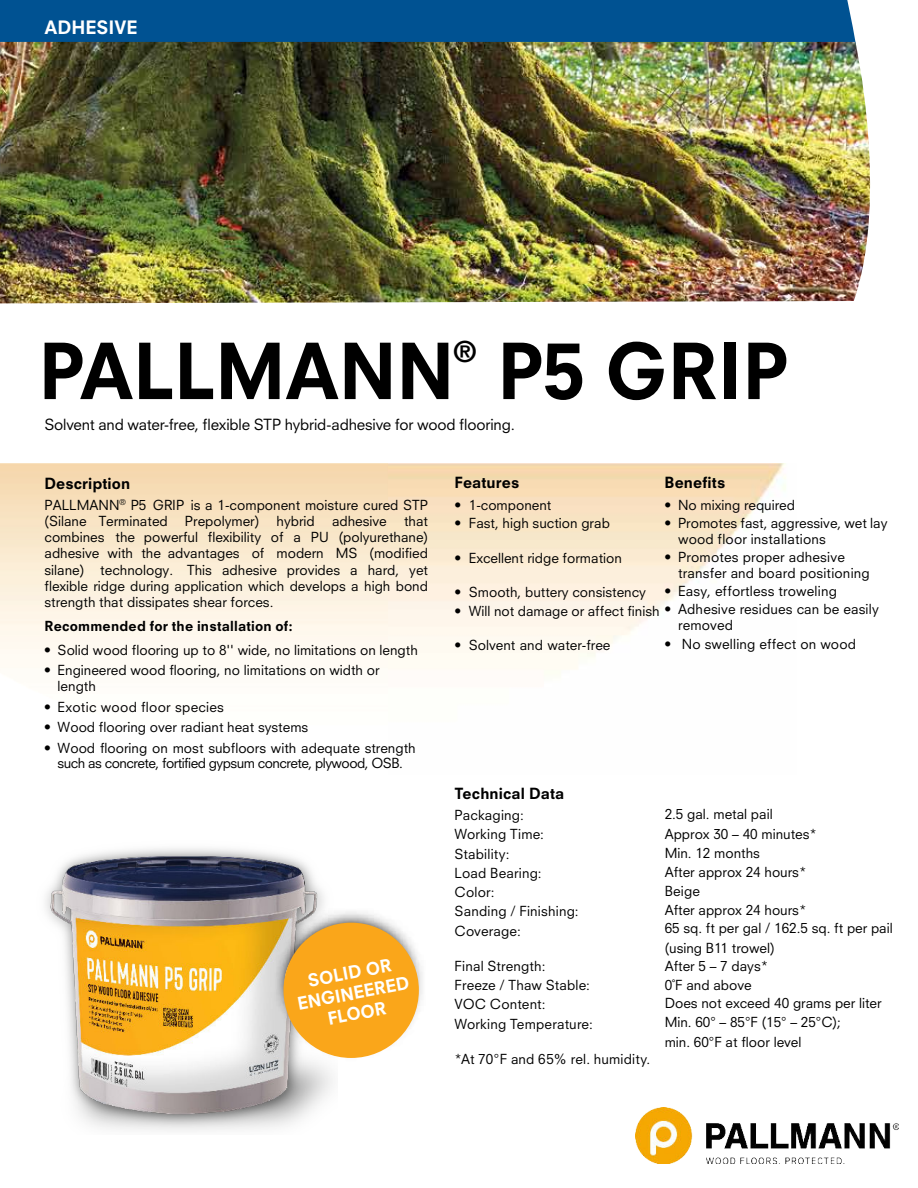
<style>
.page{position:relative;width:918px;height:1188px;background:#fff}
.page>*{position:absolute;margin:0;border:0;box-sizing:border-box;transform-origin:0 0}
.t1{font:800 75px "Neuzeit SLT Std";letter-spacing:-.01em;color:#000}
.t2{font:800 28.05px "Neuzeit SLT Std";color:#000}
.t3{font:800 18px "Neuzeit SLT Std";color:#fff}
.t4{font:800 17.1px/20.5px "Neuzeit SLT Std";color:#fff;text-align:center}
.t5{font:15px "Neuzeit SLT Std";letter-spacing:-.01em;color:#000}
.t6{font:800 15px "Neuzeit SLT Std";letter-spacing:.005em;color:#000}
.t7{font:13.5px/18.9px "Neuzeit SLT Std";color:#000}
.t8{font:13.5px/15.3px "Neuzeit SLT Std";letter-spacing:-.02em;color:#000;text-align:center}
.t9{font:800 13.5px "Neuzeit SLT Std";letter-spacing:.015em;color:#000}
.t10{font:13.5px "Neuzeit SLT Std";letter-spacing:.02em;color:#000}
</style>
<div class="page">
<div style="left:0;top:0;width:856px;height:42px;background:#005292"></div>
<img style="left:0;top:42px;width:871px;height:261px">
<img style="left:635px;top:1107px;width:263px;height:57px">
<img style="left:45px;top:845px;width:288px;height:286px">
<img style="left:270px;top:903px;width:153px;height:161px">
<img style="left:269px;top:921px;width:124px;height:124px">
<svg style="left:282px;top:939px;width:25px;height:88px"></svg>
<div style="left:284px;top:923px;width:135px;height:135px;background:#faa61a;border-radius:50%"></div>
<h3 class="t3" style="left:44px;top:20px;width:95px">ADHESIVE</h3>
<h1 class="t1" style="left:38px;top:342px;width:418px">PALLMANN</h1>
<h2 class="t2" style="left:454px;top:341px;width:24px">®</h2>
<h1 class="t1" style="left:497px;top:342px;width:292px">P5 GRIP</h1>
<p class="t5" style="left:44px;top:418px;width:472px">Solvent and water-free, flexible STP hybrid-adhesive for wood flooring.</p>
<p class="t6" style="left:45px;top:477px;width:87px">Description</p>
<p class="t7" style="left:45px;top:498px;width:385px;line-height:16.2px">PALLMANN<sup>®</sup> P5 GRIP is a 1-component moisture cured STP (Silane Terminated</p>
<p class="t7" style="left:185px;top:513px;width:76px">Prepolymer)</p>
<p class="t7" style="left:277px;top:513px;width:40px">hybrid</p>
<p class="t7" style="left:332px;top:513px;width:56px">adhesive</p>
<p class="t7" style="left:45px;top:514px;width:385px;line-height:16.2px;text-align:justify;text-indent:360px">that combines the powerful flexibility of a PU (polyurethane) adhesive with the advantages of modern MS (modified silane) technology. This adhesive provides a hard, yet flexible ridge during application which develops a high bond strength that dissipates shear forces.</p>
<p class="t9" style="left:45px;top:617px;width:249px">Recommended for the installation of:</p>
<p class="t7" style="left:44px;top:642px;width:375px">• Solid wood flooring up to 8'' wide, no limitations on length</p>
<p class="t7" style="left:58px;top:663px;width:323px;line-height:16.2px;text-indent:-13px">• Engineered wood flooring, no limitations on width or length</p>
<p class="t10" style="left:44px;top:701px;width:181px">• Exotic wood floor species</p>
<p class="t7" style="left:44px;top:719px;width:266px">• Wood flooring over radiant heat systems</p>
<p class="t8" style="left:44px;top:741px;width:373px">• Wood flooring on most subfloors with adequate strength such as concrete, fortified gypsum concrete, plywood, OSB.</p>
<p class="t4" style="left:292px;top:973px;width:115px;rotate:-10deg">SOLID OR<br>ENGINEERED<br>FLOOR</p>
<p class="t6" style="left:455px;top:477px;width:66px">Features</p>
<p class="t6" style="left:665px;top:477px;width:62px">Benefits</p>
<p class="t7" style="left:665px;top:497px;width:132px">• No mixing required</p>
<p class="t7" style="left:678px;top:517px;width:211px;line-height:15.3px;text-indent:-14px">• Promotes fast, aggressive, wet lay wood floor installations</p>
<p class="t7" style="left:678px;top:550px;width:193px;line-height:15.8px;text-indent:-14px">• Promotes proper adhesive transfer and board positioning</p>
<p class="t7" style="left:665px;top:582px;width:174px">• Easy, effortless troweling</p>
<p class="t7" style="left:678px;top:603px;width:202px;line-height:15.8px;text-indent:-14px">• Adhesive residues can be easily removed</p>
<p class="t7" style="left:665px;top:636px;width:193px">• No swelling effect on wood</p>
<p class="t7" style="left:455px;top:497px;width:98px">• 1-component</p>
<p class="t7" style="left:455px;top:515px;width:157px">• Fast, high suction grab</p>
<p class="t7" style="left:455px;top:550px;width:169px">• Excellent ridge formation</p>
<p class="t7" style="left:455px;top:584px;width:193px">• Smooth, buttery consistency</p>
<p class="t7" style="left:455px;top:602px;width:207px">• Will not damage or affect finish</p>
<p class="t7" style="left:455px;top:637px;width:157px">• Solvent and water-free</p>
<p class="t6" style="left:455px;top:787px;width:111px">Technical Data</p>
<p class="t7" style="left:455px;top:807px;width:126px">Packaging:<br>Working Time:<br>Stability:<br>Load Bearing:<br>Color:<br>Sanding / Finishing:<br>Coverage:</p>
<p class="t7" style="left:455px;top:957px;width:140px">Final Strength:<br>Freeze / Thaw Stable:<br>VOC Content:<br>Working Temperature:</p>
<p class="t7" style="left:455px;top:1051px;width:197px">*At 70°F and 65% rel. humidity.</p>
<p class="t7" style="left:665px;top:805px;width:230px">2.5 gal. metal pail<br>Approx 30 – 40 minutes*<br>Min. 12 months<br>After approx 24 hours*<br>Beige<br>After approx 24 hours*<br>65 sq. ft per gal / 162.5 sq. ft per pail</p>
<p class="t7" style="left:665px;top:939px;width:218px">(using B11 trowel)<br>After 5 – 7 days*<br>0˚F and above<br>Does not exceed 40 grams per liter<br>Min. 60° – 85°F (15° – 25°C);<br>min. 60°F at floor level</p>
</div>
